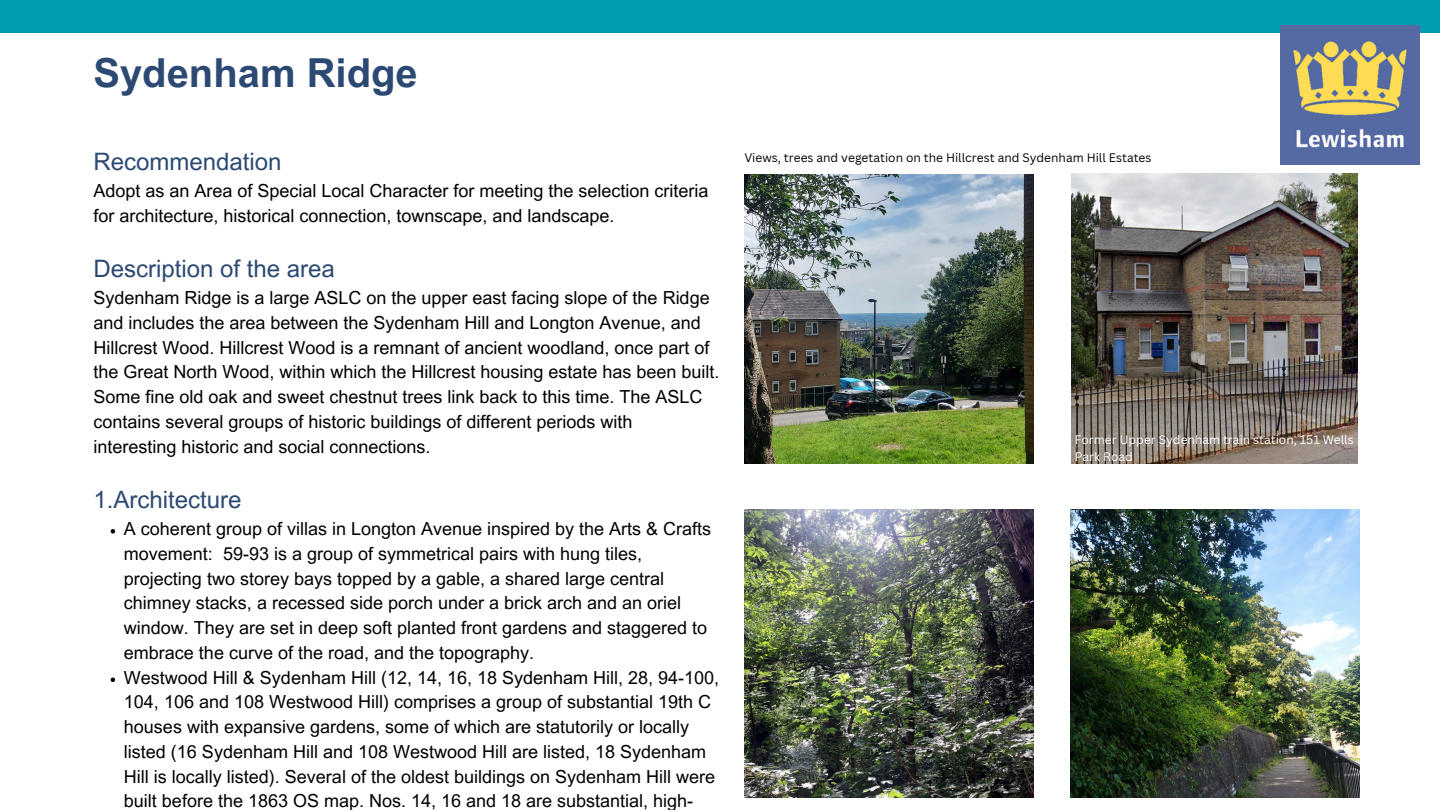
<style>
.page{position:relative;width:1440px;height:810px;background:#fff}
.page>*{position:absolute;margin:0;border:0;box-sizing:border-box;transform-origin:0 0}
.t1{font:700 40px "Arial MT Pro";color:#2b4972}
.t2{font:24px "Arial MT Pro";color:#2b4972}
.t3{font:18px/24.8px "Arial MT Pro";color:#000}
.t4{font:12px "Canva Sans";color:#000}
.t5{font:12px/16.5px "Canva Sans";color:#fff}
</style>
<div class="page">
<div style="left:0;top:0;width:1440px;height:33px;background:#009eb3"></div>
<img style="left:1281px;top:26px;width:138px;height:139px">
<img style="left:744px;top:175px;width:289px;height:288px">
<img style="left:744px;top:509px;width:289px;height:289px">
<img style="left:1070px;top:509px;width:289px;height:289px">
<img style="left:1072px;top:173px;width:286px;height:291px">
<svg style="left:111px;top:529px;width:4px;height:5px"></svg>
<svg style="left:111px;top:678px;width:4px;height:4px"></svg>
<p class="t1" style="left:93px;top:58px;width:326px">Sydenham Ridge</p>
<p class="t2" style="left:93px;top:152px;width:190px">Recommendation</p>
<p class="t3" style="left:93px;top:180px;width:617px">Adopt as an Area of Special Local Character for meeting the selection criteria for architecture, historical connection, townscape, and landscape.</p>
<p class="t2" style="left:93px;top:260px;width:243px">Description of the area</p>
<p class="t3" style="left:93px;top:288px;width:628px">Sydenham Ridge is a large ASLC on the upper east facing slope of the Ridge and includes the area between the Sydenham Hill and Longton Avenue, and Hillcrest Wood. Hillcrest Wood is a remnant of ancient woodland, once part of the Great North Wood, within which the Hillcrest housing estate has been built.<br>Some fine old oak and sweet chestnut trees link back to this time. The ASLC contains several groups of historic buildings of different periods with interesting historic and social connections.</p>
<p class="t2" style="left:93px;top:491px;width:150px">1.Architecture</p>
<p class="t3" style="left:124px;top:519px;width:589px">A coherent group of villas in Longton Avenue inspired by the Arts &amp; Crafts movement: 59-93 is a group of symmetrical pairs with hung tiles, projecting two storey bays topped by a gable, a shared large central chimney stacks, a recessed side porch under a brick arch and an oriel window. They are set in deep soft planted front gardens and staggered to embrace the curve of the road, and the topography.</p>
<p class="t3" style="left:124px;top:667px;width:597px">Westwood Hill &amp; Sydenham Hill (12, 14, 16, 18 Sydenham Hill, 28, 94-100, 104, 106 and 108 Westwood Hill) comprises a group of substantial 19th C houses with expansive gardens, some of which are statutorily or locally listed (16 Sydenham Hill and 108 Westwood Hill are listed, 18 Sydenham Hill is locally listed). Several of the oldest buildings on Sydenham Hill were built before the 1863 OS map. Nos. 14, 16 and 18 are substantial, high-</p>
<p class="t4" style="left:744px;top:149px;width:409px">Views, trees and vegetation on the Hillcrest and Sydenham Hill Estates</p>
<p class="t5" style="left:1075px;top:431px;width:281px">Former Upper Sydenham train station, 151 Wells<br>Park Road</p>
</div>
